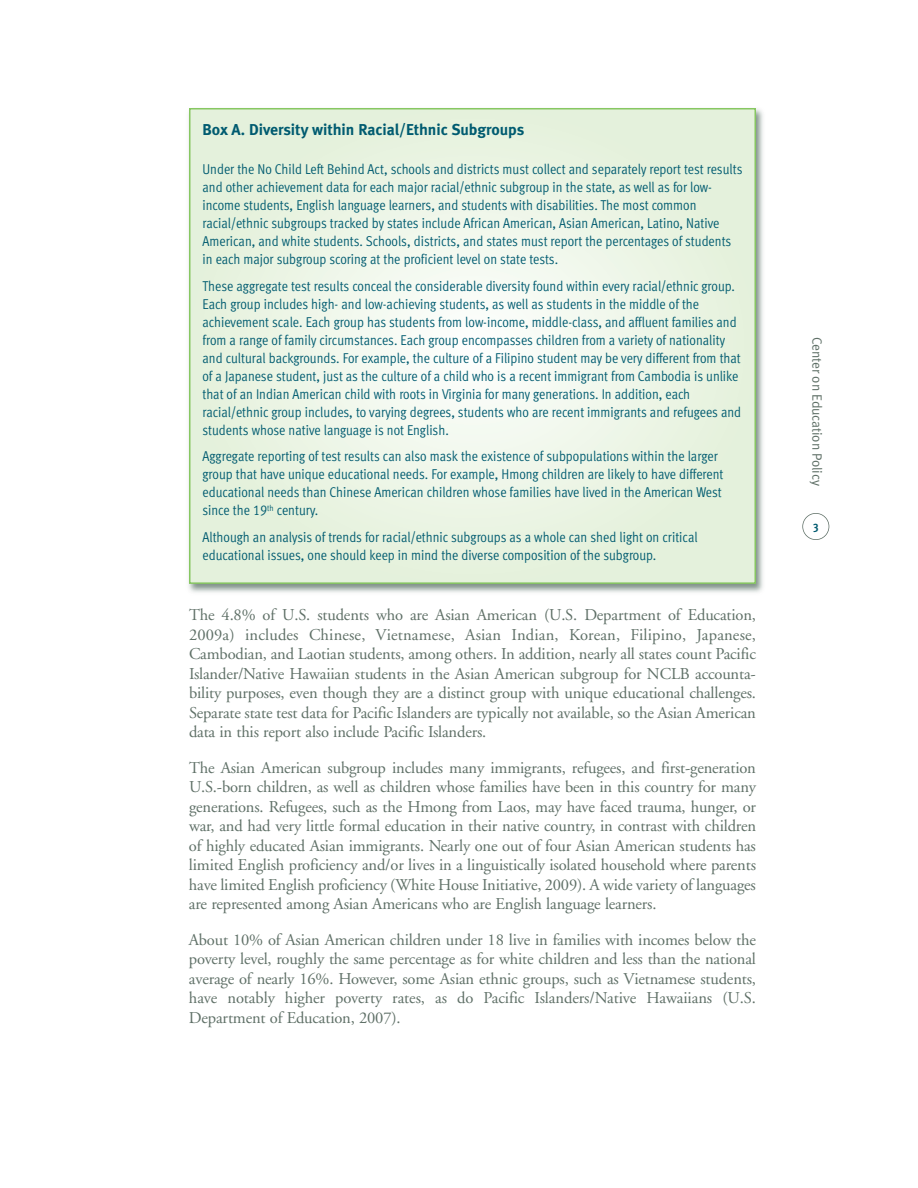
<style>
.page{position:relative;width:918px;height:1188px;background:#fff}
.page>*{position:absolute;margin:0;border:0;box-sizing:border-box;transform-origin:0 0}
.t1{font:16.5px/19.5px "Adobe Garamond";letter-spacing:-.01em;color:#5f7067;text-align:justify}
.t2{font:700 15.75px "Meta";color:#005b70}
.t3{font:14.25px/18px "Meta Cond Normal LF";color:#005b70}
.t4{font:13.5px "Meta Normal CE";letter-spacing:-.01em;color:#5f7067}
.t5{font:700 12px "Meta Cond";color:#005b70}
</style>
<div class="page">
<img style="left:188px;top:108px;width:575px;height:485px">
<svg style="left:192px;top:111px;width:561px;height:470px"></svg>
<div style="left:189px;top:108px;width:567px;height:476px;border:2px solid #87c762"></div>
<div style="left:802px;top:513px;width:27px;height:27px;border:2px solid #5f7067;border-radius:50%"></div>
<p class="t2" style="left:202px;top:124px;width:323px">Box A. Diversity within Racial/Ethnic Subgroups</p>
<p class="t3" style="left:202px;top:161px;width:542px">Under the No Child Left Behind Act, schools and districts must collect and separately report test results and other achievement data for each major racial/ethnic subgroup in the state, as well as for low&shy;income students, English language learners, and students with disabilities. The most common racial/ethnic subgroups tracked by states include African American, Asian American, Latino, Native American, and white students. Schools, districts, and states must report the percentages of students in each major subgroup scoring at the proficient level on state tests.</p>
<p class="t3" style="left:202px;top:278px;width:540px">These aggregate test results conceal the considerable diversity found within every racial/ethnic group.<br>Each group includes high- and low-achieving students, as well as students in the middle of the achievement scale. Each group has students from low-income, middle-class, and affluent families and from a range of family circumstances. Each group encompasses children from a variety of nationality and cultural backgrounds. For example, the culture of a Filipino student may be very different from that of a Japanese student, just as the culture of a child who is a recent immigrant from Cambodia is unlike that of an Indian American child with roots in Virginia for many generations. In addition, each racial/ethnic group includes, to varying degrees, students who are recent immigrants and refugees and students whose native language is not English.</p>
<p class="t3" style="left:202px;top:449px;width:523px">Aggregate reporting of test results can also mask the existence of subpopulations within the larger group that have unique educational needs. For example, Hmong children are likely to have different educational needs than Chinese American children whose families have lived in the American West since the 19<sup>th</sup> century.</p>
<p class="t3" style="left:203px;top:529px;width:497px">Although an analysis of trends for racial/ethnic subgroups as a whole can shed light on critical educational issues, one should keep in mind the diverse composition of the subgroup.</p>
<p class="t1" style="left:189px;top:606px;width:569px">The 4.8% of U.S. students who are Asian American (U.S. Department of Education, 2009a) includes Chinese, Vietnamese, Asian Indian, Korean, Filipino, Japanese, Cambodian, and Laotian students, among others. In addition, nearly all states count Pacific Islander/Native Hawaiian students in the Asian American subgroup for NCLB accounta&shy;bility purposes, even though they are a distinct group with unique educational challenges.<br>Separate state test data for Pacific Islanders are typically not available, so the Asian American data in this report also include Pacific Islanders.</p>
<p class="t1" style="left:189px;top:759px;width:569px">The Asian American subgroup includes many immigrants, refugees, and first-generation U.S.-born children, as well as children whose families have been in this country for many generations. Refugees, such as the Hmong from Laos, may have faced trauma, hunger, or war, and had very little formal education in their native country, in contrast with children of highly educated Asian immigrants. Nearly one out of four Asian American students has limited English proficiency and/or lives in a linguistically isolated household where parents have limited English proficiency (White House Initiative, 2009). A wide variety of languages are represented among Asian Americans who are English language learners.</p>
<p class="t1" style="left:189px;top:931px;width:569px">About 10% of Asian American children under 18 live in families with incomes below the poverty level, roughly the same percentage as for white children and less than the national average of nearly 16%. However, some Asian ethnic groups, such as Vietnamese students, have notably higher poverty rates, as do Pacific Islanders/Native Hawaiians (U.S.<br>Department of Education, 2007).</p>
<p class="t4" style="left:825px;top:337px;width:150px;rotate:90deg">Center on Education Policy</p>
<p class="t5" style="left:813px;top:521px;width:7px">3</p>
</div>
